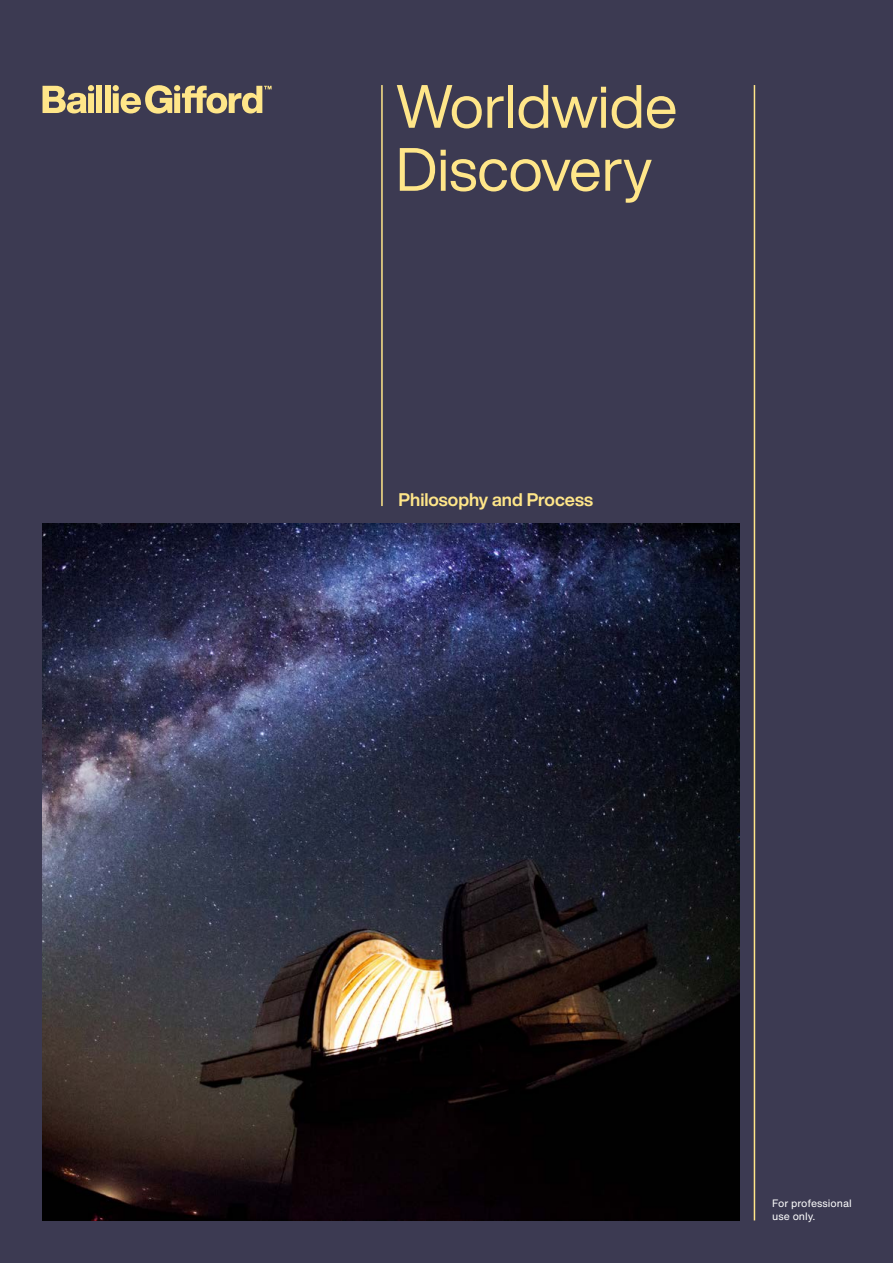
<style>
.page{position:relative;width:893px;height:1263px;background:#3c3a52}
.page>*{position:absolute;margin:0;border:0;box-sizing:border-box;transform-origin:0 0}
.t1{font:60px/63px "Helvetica Now Display";color:#ffe689}
.t2{font:700 18px "Helvetica Now Display";color:#ffe689}
.t3{font:10.5px/13.5px "Helvetica Now Text";color:#fff}
</style>
<div class="page">
<svg style="left:43px;top:85px;width:51px;height:28px"></svg>
<div style="left:96px;top:86px;width:6px;height:27px;background:#ffe689"></div>
<div style="left:105px;top:86px;width:6px;height:27px;background:#ffe689"></div>
<svg style="left:113px;top:85px;width:159px;height:29px"></svg>
<hr style="left:381px;top:85px;width:2px;height:421px;background:#ffe689">
<hr style="left:754px;top:85px;width:1px;height:1135px;background:#ffe689">
<img style="left:43px;top:523px;width:697px;height:697px">
<h1 class="t1" style="left:396px;top:75px;width:283px">Worldwide<br>Discovery</h1>
<h2 class="t2" style="left:399px;top:487px;width:196px">Philosophy and Process</h2>
<p class="t3" style="left:772px;top:1196px;width:81px">For professional use only.</p>
</div>
